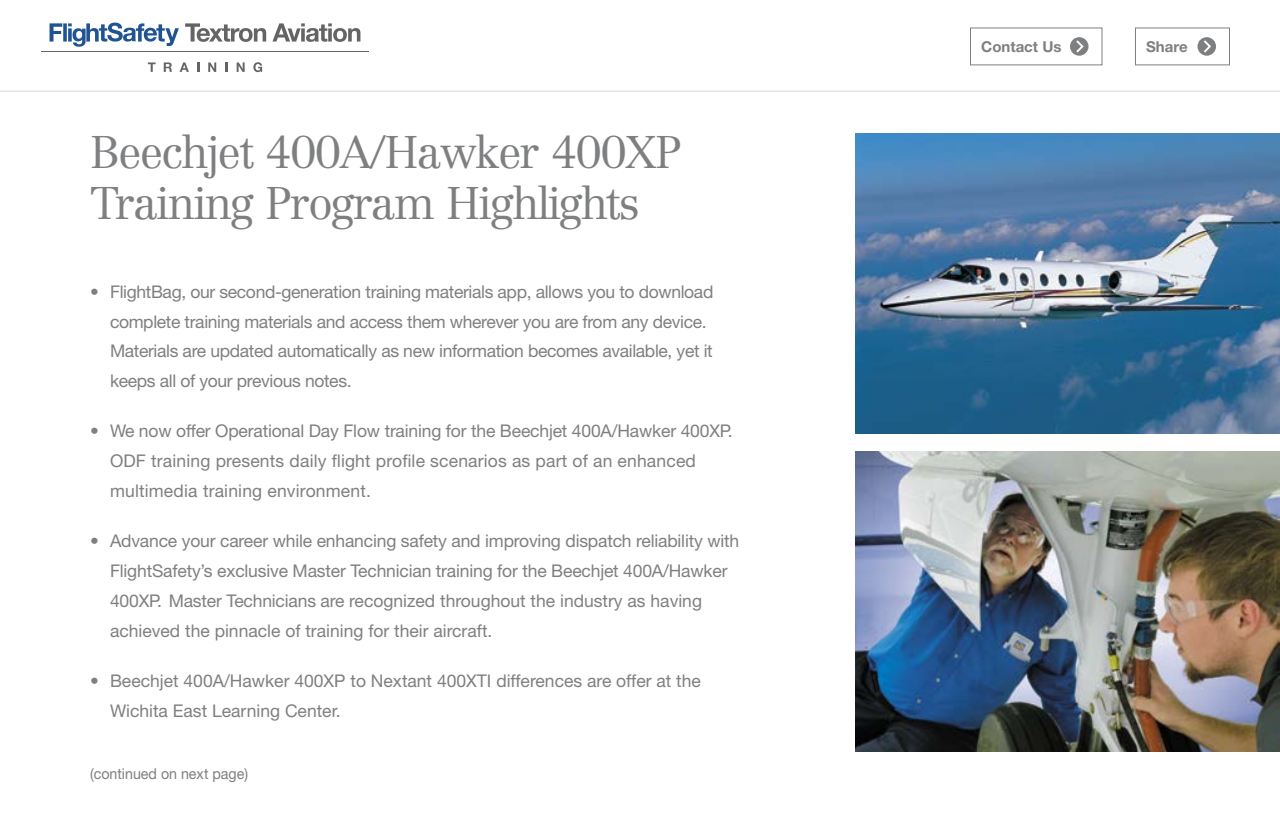
<style>
.page{position:relative;width:1280px;height:840px;background:#fff}
.page>*{position:absolute;margin:0;border:0;box-sizing:border-box;transform-origin:0 0}
.t1{font:300 45px/51.2px "Centennial";letter-spacing:-.04em;color:#7e7f81}
.t2{font:17.5px/30px "Helvetica Neue";letter-spacing:-.01em;color:#7e7f81}
.t3{font:17.5px/30px "Helvetica Neue";letter-spacing:.01em;color:#7e7f81}
.t4{font:15px "Helvetica Neue";color:#7e7f81;scale:.95 1}
.t5{font:700 15px "Helvetica Neue";color:#7e7f81}
</style>
<div class="page">
<svg style="left:50px;top:23px;width:129px;height:24px"></svg>
<svg style="left:185px;top:23px;width:81px;height:19px"></svg>
<svg style="left:272px;top:23px;width:88px;height:19px"></svg>
<hr style="left:41px;top:51px;width:328px;height:1px;background:#646464">
<svg style="left:148px;top:62px;width:8px;height:10px"></svg>
<svg style="left:164px;top:62px;width:8px;height:10px"></svg>
<svg style="left:180px;top:62px;width:9px;height:10px"></svg>
<svg style="left:197px;top:62px;width:2px;height:10px"></svg>
<svg style="left:208px;top:62px;width:8px;height:10px"></svg>
<svg style="left:225px;top:62px;width:2px;height:10px"></svg>
<svg style="left:237px;top:62px;width:8px;height:10px"></svg>
<svg style="left:253px;top:62px;width:9px;height:10px"></svg>
<div style="left:970px;top:27px;width:133px;height:38px;border:1px solid #808080"></div>
<svg style="left:1070px;top:37px;width:19px;height:19px"></svg>
<svg style="left:1074px;top:38px;width:11px;height:17px"></svg>
<div style="left:1135px;top:27px;width:95px;height:38px;border:1px solid #808080"></div>
<div style="left:1198px;top:37px;width:18px;height:19px;background:#7e7f81;border-radius:50%"></div>
<svg style="left:1202px;top:38px;width:11px;height:17px"></svg>
<img style="left:855px;top:134px;width:425px;height:299px">
<img style="left:855px;top:452px;width:425px;height:299px">
<hr style="left:0;top:91px;width:1280px;height:1px;background:#dfdfdf">
<h1 class="t1" style="left:90px;top:126px;width:593px">Beechjet 400A/Hawker 400XP<br>Training Program Highlights</h1>
<p class="t2" style="left:110px;top:276px;width:605px;text-indent:-20px">• FlightBag, our second-generation training materials app, allows you to download complete training materials and access them wherever you are from any device.<br>Materials are updated automatically as new information becomes available, yet it keeps all of your previous notes.</p>
<p class="t3" style="left:110px;top:416px;width:624px;text-indent:-20px">• We now offer Operational Day Flow training for the Beechjet 400A/Hawker 400XP.<br>ODF training presents daily flight profile scenarios as part of an enhanced multimedia training environment.</p>
<p class="t2" style="left:110px;top:526px;width:631px;text-indent:-20px">• Advance your career while enhancing safety and improving dispatch reliability with FlightSafety’s exclusive Master Technician training for the Beechjet 400A/Hawker 400XP. Master Technicians are recognized throughout the industry as having achieved the pinnacle of training for their aircraft.</p>
<p class="t2" style="left:110px;top:666px;width:592px;text-indent:-20px">• Beechjet 400A/Hawker 400XP to Nextant 400XTI differences are offer at the<br>Wichita East Learning Center.</p>
<p class="t4" style="left:90px;top:765px;width:168px">(continued on next page)</p>
<p class="t5" style="left:981px;top:37px;width:82px">Contact Us</p>
<p class="t5" style="left:1146px;top:37px;width:43px">Share</p>
</div>
